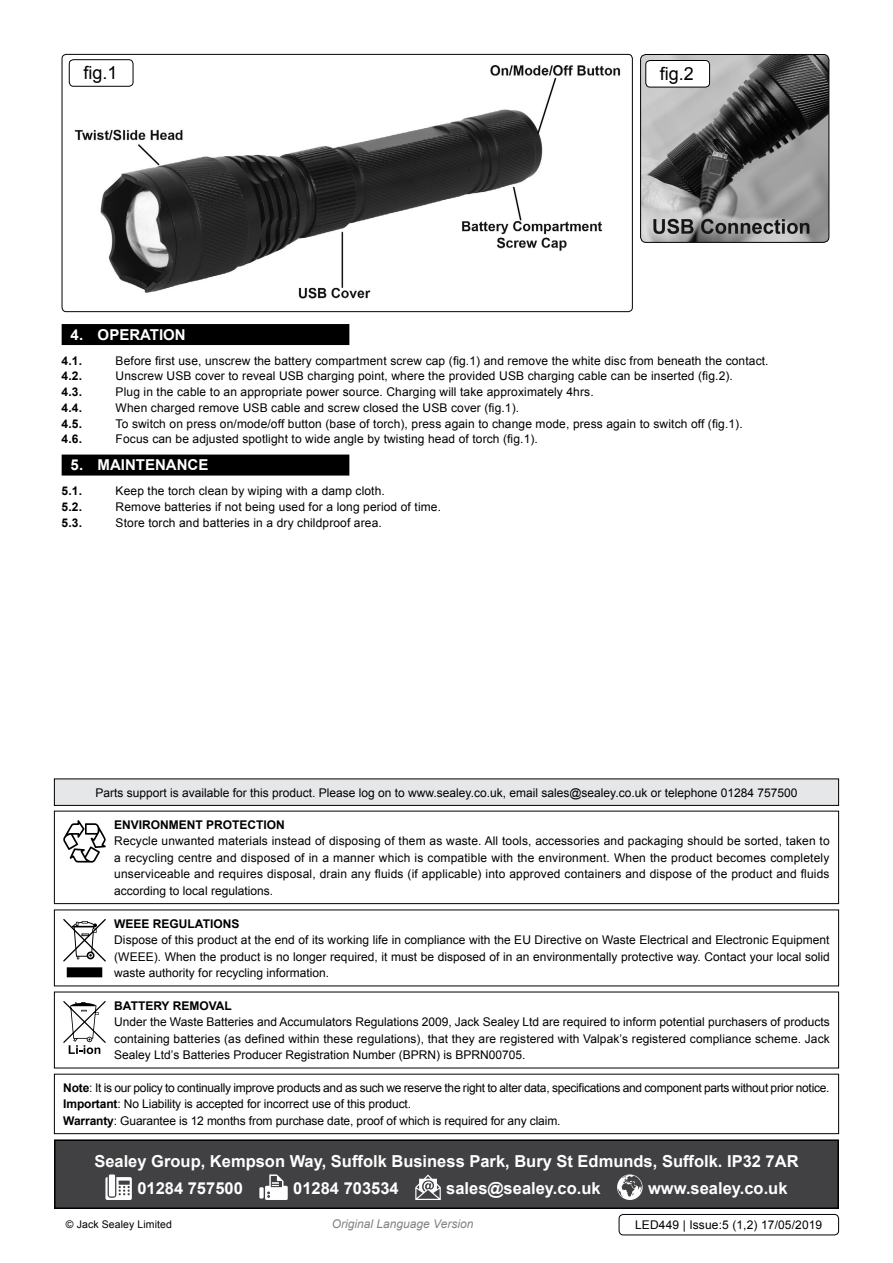
<style>
.page{position:relative;width:893px;height:1263px;background:#fff}
.page>*{position:absolute;margin:0;border:0;box-sizing:border-box;transform-origin:0 0}
.t1{font:18px "Arial";color:#000}
.t2{font:700 16.5px/26.7px "Arial";color:#fff}
.t3{font:700 15px "Arial";color:#fff}
.t4{font:12px/16.5px "Arial";letter-spacing:.01em;color:#000;text-align:justify}
.t5{font:12px/16.5px "Arial";letter-spacing:-.02em;color:#000}
.t6{font:700 12px "Arial";color:#000}
.t7{font:italic 12px "Arial";color:#808285}
.t8{font:10.5px "Arial";letter-spacing:.01em;color:#000}
.s1{font-weight:700}
</style>
<div class="page">
<div style="left:62px;top:324px;width:287px;height:21px;background:#000"></div>
<div style="left:62px;top:455px;width:287px;height:21px;background:#000"></div>
<div style="left:55px;top:1140px;width:783px;height:68px;background:#414042"></div>
<svg style="left:105px;top:1177px;width:27px;height:23px"></svg>
<div style="left:109px;top:1174px;width:6px;height:22px;background:#fff"></div>
<div style="left:259px;top:1187px;width:5px;height:11px;background:#fff"></div>
<svg style="left:265px;top:1174px;width:23px;height:26px"></svg>
<svg style="left:415px;top:1174px;width:26px;height:26px"></svg>
<svg style="left:617px;top:1174px;width:26px;height:26px"></svg>
<div style="left:54px;top:1139px;width:785px;height:70px;border:2px solid #000"></div>
<div style="left:54px;top:811px;width:785px;height:93px;border:1px solid #000"></div>
<svg style="left:63px;top:820px;width:43px;height:43px"></svg>
<div style="left:68px;top:968px;width:34px;height:8px;background:#000"></div>
<div style="left:67px;top:967px;width:35px;height:10px;border:2px solid #000"></div>
<svg style="left:63px;top:919px;width:43px;height:42px"></svg>
<svg style="left:63px;top:1001px;width:43px;height:53px"></svg>
<div style="left:54px;top:1074px;width:785px;height:60px;border:1px solid #000"></div>
<div style="left:54px;top:779px;width:785px;height:26px;background:#e6e7e8"></div>
<div style="left:54px;top:778px;width:785px;height:28px;border:1px solid #000"></div>
<img style="left:62px;top:54px;width:570px;height:258px">
<div style="left:62px;top:54px;width:571px;height:258px;border:1px solid #000;border-radius:4px"></div>
<img style="left:641px;top:54px;width:188px;height:188px">
<div style="left:640px;top:54px;width:189px;height:189px;border:1px solid #000;border-radius:5px"></div>
<div style="left:69px;top:59px;width:64px;height:28px;border:1px solid #000;border-radius:4px"></div>
<div style="left:646px;top:61px;width:64px;height:26px;background:#fff;border-radius:4px"></div>
<div style="left:645px;top:60px;width:65px;height:27px;border:1px solid #000;border-radius:4px"></div>
<div style="left:619px;top:1214px;width:220px;height:21px;border:1px solid #000;border-radius:4px"></div>
<h1 class="t1" style="left:83px;top:61px;width:36px">fig.1</h1>
<h1 class="t1" style="left:660px;top:62px;width:36px">fig.2</h1>
<p class="t3" style="left:71px;top:325px;width:39px">4. Ope</p>
<p class="t3" style="left:129px;top:325px;width:58px">ration</p>
<p class="t6" style="left:62px;top:352px;width:22px">4.1.</p>
<p class="t4" style="left:116px;top:352px;width:654px">Before first use, unscrew the battery compartment screw cap (fig.1) and remove the white disc from beneath the contact.</p>
<p class="t6" style="left:62px;top:368px;width:22px">4.2.</p>
<p class="t4" style="left:116px;top:368px;width:619px">Unscrew USB cover to reveal USB charging point, where the provided USB charging cable can be inserted (fig.2).</p>
<p class="t6" style="left:62px;top:384px;width:22px">4.3.</p>
<p class="t4" style="left:116px;top:384px;width:479px">Plug in the cable to an appropriate power source. Charging will take approximately 4hrs.</p>
<p class="t6" style="left:62px;top:400px;width:22px">4.4.</p>
<p class="t4" style="left:116px;top:399px;width:405px">When charged remove USB cable and screw closed the USB cover (fig.1).</p>
<p class="t6" style="left:62px;top:415px;width:22px">4.5.</p>
<p class="t4" style="left:116px;top:415px;width:628px">To switch on press on/mode/off button (base of torch), press again to change mode, press again to switch off (fig.1).</p>
<p class="t6" style="left:62px;top:431px;width:22px">4.6.</p>
<p class="t4" style="left:116px;top:431px;width:424px">Focus can be adjusted spotlight to wide angle by twisting head of torch (fig.1).</p>
<p class="t3" style="left:71px;top:455px;width:137px">5. Maintenance</p>
<p class="t6" style="left:62px;top:483px;width:22px">5.1.</p>
<p class="t4" style="left:116px;top:483px;width:271px">Keep the torch clean by wiping with a damp cloth.</p>
<p class="t6" style="left:62px;top:499px;width:22px">5.2.</p>
<p class="t4" style="left:116px;top:498px;width:327px">Remove batteries if not being used for a long period of time.</p>
<p class="t6" style="left:62px;top:514px;width:22px">5.3.</p>
<p class="t4" style="left:116px;top:514px;width:268px">Store torch and batteries in a dry childproof area.</p>
<p class="t4" style="left:95px;top:784px;width:704px">Parts support is available for this product. Please log on to www.sealey.co.uk, email sales@sealey.co.uk or telephone 01284 757500</p>
<p class="t6" style="left:114px;top:817px;width:172px">Environment Protection</p>
<p class="t4" style="left:114px;top:833px;width:717px">Recycle unwanted materials instead of disposing of them as waste. All tools, accessories and packaging should be sorted, taken to a recycling centre and disposed of in a manner which is compatible with the environment. When the product becomes completely unserviceable and requires disposal, drain any fluids (if applicable) into approved containers and dispose of the product and fluids according to local regulations.</p>
<p class="t6" style="left:114px;top:915px;width:20px">Weee</p>
<p class="t6" style="left:153px;top:915px;width:88px">Regulations</p>
<p class="t4" style="left:114px;top:932px;width:717px">Dispose of this product at the end of its working life in compliance with the EU Directive on Waste Electrical and Electronic Equipment (WEEE</p>
<p class="t4" style="left:114px;top:948px;width:717px;text-indent:40px">). When the product is no longer required, it must be disposed of in an environmentally protective way. Contact your local solid waste authority for recycling information.</p>
<p class="t6" style="left:114px;top:997px;width:9px">Batte</p>
<p class="t6" style="left:153px;top:997px;width:80px">ry Re moval</p>
<p class="t4" style="left:114px;top:1014px;width:717px">Under the Waste Batteries and Accumulators Regulations 2009, Jack Sealey Ltd are required to inform potential purchasers of products containing batteries (as defined within these regulations), that they are registered with Valpak’s registered compliance scheme. Jack Sealey Ltd’s Batteries Producer Registration N umber (BPRN ) is BPRN 00705.</p>
<p class="t5" style="left:63px;top:1079px;width:768px"><span class="s1">N ote</span>: It is our policy to continually improve products and as such we reserve the right to alter data, specifications and component parts without prior notice.<br><span class="s1">Important</span>: No Liability is accepted for incorrect use of this product.<br><span class="s1">Warranty</span>: Guarantee is 12 months from purchase date, proof of which is required for any claim.</p>
<h2 class="t2" style="left:137px;top:1148px;width:661px;text-indent:-43px">Sealey Group, Kempson Way, Suffolk Business Park, Bury St Edmunds, Suffolk. IP32 7AR<br>01284 757500</h2>
<h2 class="t2" style="left:293px;top:1175px;width:107px">01284 703534</h2>
<h2 class="t2" style="left:446px;top:1175px;width:156px">sales@sealey.co.uk</h2>
<h2 class="t2" style="left:648px;top:1175px;width:141px">www.sealey.co.uk</h2>
<p class="t8" style="left:66px;top:1217px;width:108px">© Jack Sealey Limited</p>
<p class="t7" style="left:332px;top:1216px;width:143px">Original Language Version</p>
<p class="t4" style="left:635px;top:1217px;width:189px">LED449 | Issue:5 (1,2) 17/05/2019</p>
</div>
